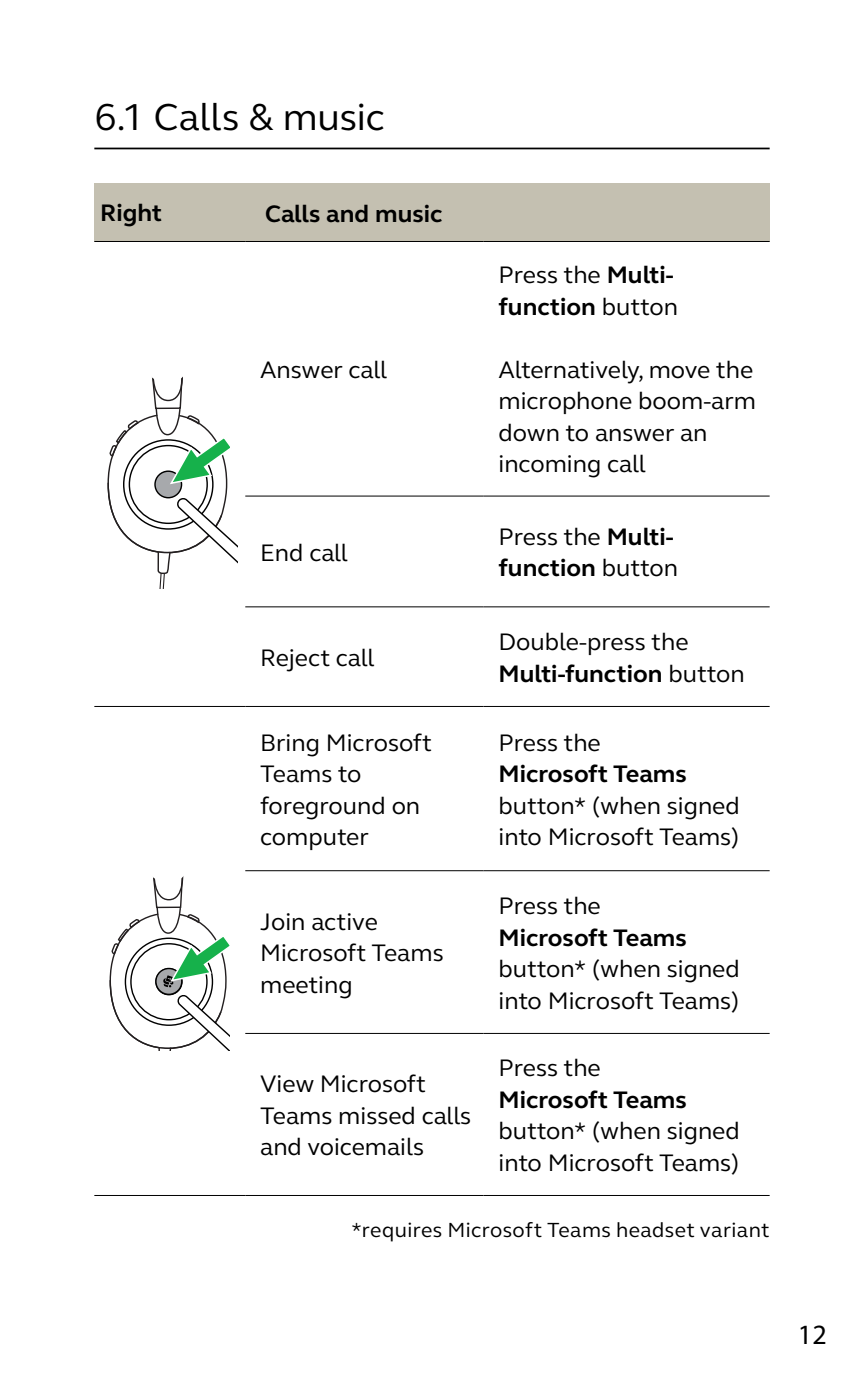
<style>
.page{position:relative;width:864px;height:1389px;background:#fff}
.page>*{position:absolute;margin:0;border:0;box-sizing:border-box;transform-origin:0 0}
.t1{font:38.5px "GN Elliot";color:#000}
.t2{font:28px "Myriad Pro";color:#000}
.t3{font:24.5px/31.5px "GN Elliot";color:#000}
.t4{font:700 24.5px "GN Elliot";color:#000}
.t5{font:21px "GN Elliot";letter-spacing:.02em;color:#000}
.s1{font-weight:700}
</style>
<div class="page">
<hr style="left:94px;top:148px;width:675px;height:1px;background:#000">
<div style="left:94px;top:183px;width:151px;height:58px;background:#c4c0b1"></div>
<div style="left:245px;top:183px;width:524px;height:58px;background:#c4c0b1"></div>
<hr style="left:94px;top:241px;width:151px;height:1px;background:#000">
<hr style="left:245px;top:241px;width:238px;height:1px;background:#000">
<hr style="left:483px;top:241px;width:286px;height:1px;background:#000">
<hr style="left:245px;top:495px;width:238px;height:2px;background:#000">
<hr style="left:483px;top:495px;width:286px;height:2px;background:#000">
<hr style="left:245px;top:606px;width:238px;height:1px;background:#000">
<hr style="left:483px;top:606px;width:286px;height:1px;background:#000">
<hr style="left:94px;top:706px;width:151px;height:1px;background:#000">
<hr style="left:245px;top:706px;width:238px;height:1px;background:#000">
<hr style="left:483px;top:706px;width:286px;height:1px;background:#000">
<hr style="left:245px;top:870px;width:238px;height:1px;background:#000">
<hr style="left:483px;top:870px;width:286px;height:1px;background:#000">
<hr style="left:245px;top:1033px;width:238px;height:1px;background:#000">
<hr style="left:483px;top:1033px;width:286px;height:1px;background:#000">
<hr style="left:94px;top:1195px;width:151px;height:1px;background:#000">
<hr style="left:245px;top:1195px;width:238px;height:1px;background:#000">
<hr style="left:483px;top:1195px;width:286px;height:1px;background:#000">
<svg style="left:107px;top:376px;width:130px;height:212px"></svg>
<svg style="left:110px;top:876px;width:119px;height:175px"></svg>
<h1 class="t1" style="left:94px;top:91px;width:292px">6.1 Calls &amp; music</h1>
<p class="t4" style="left:100px;top:197px;width:63px">Right</p>
<p class="t4" style="left:265px;top:197px;width:179px">Calls and music</p>
<p class="t3" style="left:260px;top:353px;width:128px">Answer call</p>
<p class="t3" style="left:260px;top:536px;width:89px">End call</p>
<p class="t3" style="left:260px;top:641px;width:116px">Reject call</p>
<p class="t3" style="left:498px;top:259px;width:181px">Press the <span class="s1">Multi&shy;function</span> button</p>
<p class="t3" style="left:498px;top:353px;width:259px">Alternatively, move the microphone boom-arm down to answer an incoming call</p>
<p class="t3" style="left:498px;top:520px;width:181px">Press the <span class="s1">Multi&shy;function</span> button</p>
<p class="t3" style="left:498px;top:625px;width:247px">Double-press the<br><span class="s1">Multi-function</span> button</p>
<p class="t3" style="left:260px;top:726px;width:173px">Bring Microsoft<br>Teams to foreground on computer</p>
<p class="t3" style="left:498px;top:726px;width:104px">Press the</p>
<p class="t4" style="left:498px;top:757px;width:190px">Microsoft Teams</p>
<p class="t3" style="left:498px;top:789px;width:243px">button* (when signed into Microsoft Teams)</p>
<p class="t3" style="left:260px;top:905px;width:185px">Join active<br>Microsoft Teams meeting</p>
<p class="t3" style="left:260px;top:1068px;width:212px">View Microsoft<br>Teams missed calls and voicemails</p>
<p class="t3" style="left:498px;top:889px;width:104px">Press the</p>
<p class="t4" style="left:498px;top:921px;width:190px">Microsoft Teams</p>
<p class="t3" style="left:498px;top:952px;width:243px">button* (when signed into Microsoft Teams)</p>
<p class="t3" style="left:498px;top:1052px;width:104px">Press the</p>
<p class="t4" style="left:498px;top:1083px;width:190px">Microsoft Teams</p>
<p class="t3" style="left:498px;top:1115px;width:243px">button* (when signed into Microsoft Teams)</p>
<p class="t5" style="left:351px;top:1216px;width:419px">*requires Microsoft Teams headset variant</p>
<p class="t2" style="left:797px;top:1317px;width:30px">12</p>
</div>
